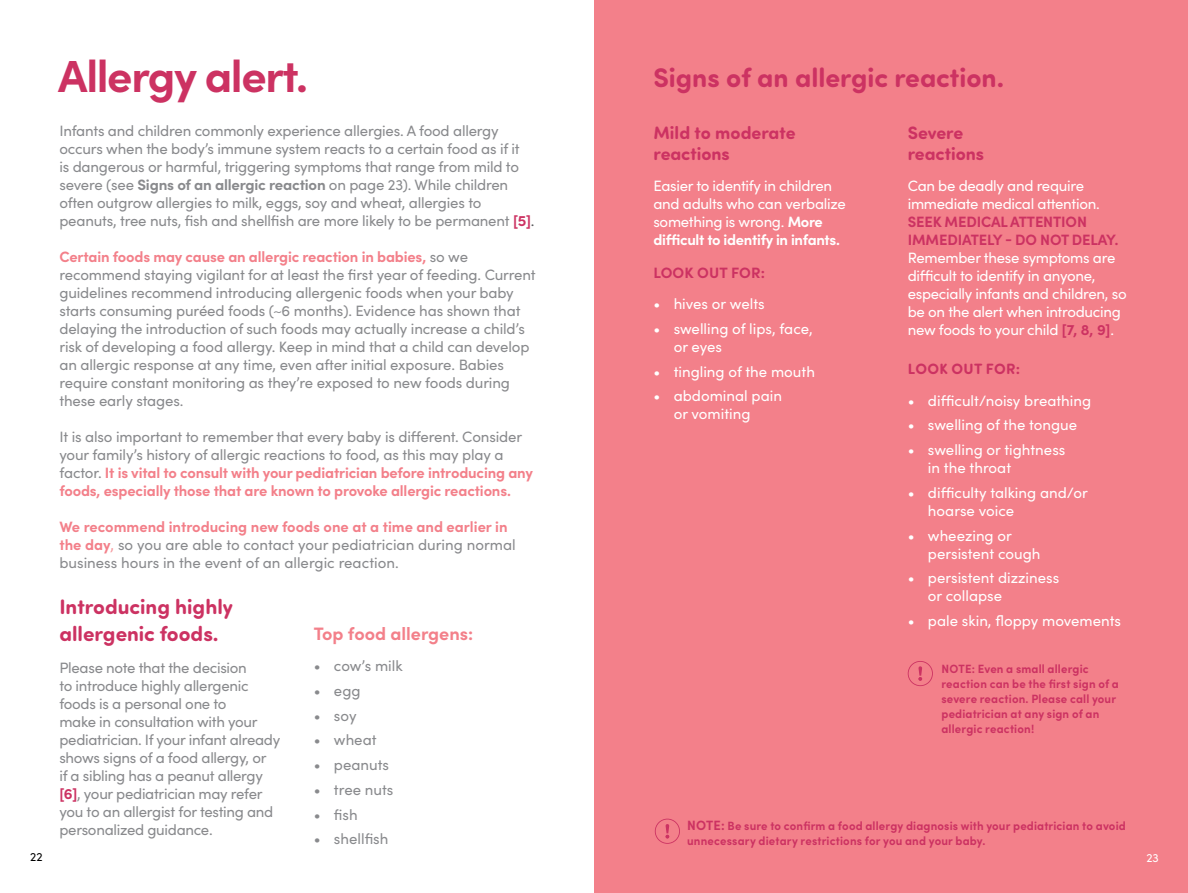
<style>
.page{position:relative;width:1188px;height:893px;background:#fff}
.page>*{position:absolute;margin:0;border:0;box-sizing:border-box;transform-origin:0 0}
.t1{font:700 45px "Sofia Pro";letter-spacing:-.03em;color:#cc3262}
.t2{font:700 27px "Sofia Pro Soft";color:#cc3262}
.t3{font:700 21px/27px "Sofia Pro Soft";color:#cc3262}
.t4{font:700 18px/21px "Sofia Pro Soft";color:#cc3262}
.t5{font:700 18px "Sofia Pro";color:#f3808a}
.t6{font:15px/18px "Sofia Pro";letter-spacing:-.015em;color:#898a8d}
.t7{font:15px/18px "Sofia Pro";letter-spacing:-.01em;color:#fff}
.t8{font:700 15px/18px "Sofia Pro";letter-spacing:-.01em;color:#cc3262}
.t9{font:700 15px "Sofia Pro";letter-spacing:.01em;color:#cc3262}
.t10{font:700 15px "Sofia Pro Soft";letter-spacing:.02em;color:#cc3262}
.t11{font:700 12px/15px "Sofia Pro";letter-spacing:.015em;color:#cc3262;scale:.95 1}
.t12{font:12px "Sofia Pro";color:#000}
.t13{font:12px "Sofia Pro";color:#fff}
.s1{font-weight:700}
.s2{font-weight:700;color:#cc3262}
.s3{color:#58595b}
.s4{font-weight:700;color:#f3808a}
.s5{font-family:"Young";font-size:11.25px}
.s6{color:#f6989d}
.s7{font-size:13.5px}
</style>
<div class="page">
<div style="left:594px;top:0;width:594px;height:893px;background:#f3808a"></div>
<svg style="left:908px;top:661px;width:25px;height:25px"></svg>
<svg style="left:655px;top:819px;width:25px;height:25px"></svg>
<h1 class="t1" style="left:58px;top:41px;width:251px">Allergy alert.</h1>
<p class="t6" style="left:59px;top:121px;width:477px">Infants and children commonly experience allergies. A food allergy occurs when the body’s immune system reacts to a certain food as if it<br>is dangerous or harmful, triggering symptoms that range from mild to severe (see <span class="s1">Signs of an allergic reaction</span> on page 23). While children often outgrow allergies to milk, eggs, soy and wheat, allergies to peanuts, tree nuts, fish and shellfish are more likely to be permanent <span class="s2">[5]</span><span class="s3">.</span></p>
<p class="t6" style="left:59px;top:247px;width:478px"><span class="s4">Certain foods may cause an allergic reaction in babies,</span> so we recommend staying vigilant for at least the first year of feeding. Current guidelines recommend introducing allergenic foods when your baby starts consuming puréed foods (<span class="s5">˜</span>6 months). Evidence has shown that delaying the introduction of such foods may actually increase a child’s risk of developing a food allergy. Keep in mind that a child can develop an allergic response at any time, even after initial exposure. Babies require constant monitoring as they’re exposed to new foods during these early stages.</p>
<p class="t6" style="left:59px;top:427px;width:475px">It is also important to remember that every baby is different. Consider your family’s history of allergic reactions to food, as this may play a factor. <span class="s4">It is vital to consult with your pediatrician before introducing any foods, especially those that are known to provoke allergic reactions.</span></p>
<p class="t6" style="left:59px;top:517px;width:458px"><span class="s4">We recommend introducing new foods one at a time and earlier in the day</span><span class="s6">,</span> so you are able to contact your pediatrician during normal business hours in the event of an allergic reaction.</p>
<h3 class="t3" style="left:59px;top:592px;width:175px">Introducing highly allergenic foods.</h3>
<p class="t6" style="left:59px;top:657px;width:222px">Please note that the decision<br>to introduce highly allergenic foods is a personal one to<br>make in consultation with your pediatrician. If your infant already shows signs of a food allergy, or<br>if a sibling has a peanut allergy <span class="s2">[6]</span>, your pediatrician may refer you to an allergist for testing and personalized guidance.</p>
<p class="t5" style="left:314px;top:619px;width:161px">Top food allergens:</p>
<p class="t6" style="left:314px;top:656px;width:90px">• cow’s milk</p>
<p class="t6" style="left:314px;top:681px;width:48px">• egg</p>
<p class="t6" style="left:314px;top:706px;width:44px">• soy</p>
<p class="t6" style="left:314px;top:730px;width:64px">• wheat</p>
<p class="t6" style="left:314px;top:755px;width:77px">• peanuts</p>
<p class="t6" style="left:314px;top:780px;width:81px">• tree nuts</p>
<p class="t6" style="left:314px;top:805px;width:46px">• fish</p>
<p class="t6" style="left:314px;top:829px;width:76px">• shellfish</p>
<h2 class="t2" style="left:653px;top:58px;width:352px">Signs of an allergic reaction.</h2>
<p class="t4" style="left:653px;top:121px;width:144px">Mild to moderate reactions</p>
<p class="t7" style="left:653px;top:176px;width:194px">Easier to identify in children and adults who can verbalize something is wrong. <span class="s1">More difficult to identify in infants.</span></p>
<p class="t9" style="left:653px;top:261px;width:113px">LOOK OUT FOR:</p>
<p class="t7" style="left:653px;top:294px;width:113px">• hives or welts</p>
<p class="t7" style="left:674px;top:319px;width:141px;text-indent:-20px">• swelling of lips, face, or eyes</p>
<p class="t7" style="left:653px;top:362px;width:163px">• tingling of the mouth</p>
<p class="t7" style="left:674px;top:386px;width:110px;text-indent:-20px">• abdominal pain or vomiting</p>
<p class="t4" style="left:908px;top:121px;width:78px">Severe reactions</p>
<p class="t7" style="left:908px;top:176px;width:193px">Can be deadly and require immediate medical attention.</p>
<p class="t8" style="left:908px;top:212px;width:212px">SEEK MEDICAL ATTENTION<br>IMMEDIATELY - DO NOT DELAY.</p>
<p class="t7" style="left:908px;top:248px;width:220px">Remember these symptoms are difficult to identify in anyone, especially infants and children, so be on the alert when introducing new foods to your child <span class="s2">[7, 8, 9]</span>.</p>
<p class="t10" style="left:908px;top:358px;width:114px">LOOK OUT FOR:</p>
<p class="t7" style="left:908px;top:391px;width:185px">• difficult/noisy breathing</p>
<p class="t7" style="left:908px;top:415px;width:171px">• swelling of the tongue</p>
<p class="t7" style="left:928px;top:440px;width:139px;text-indent:-20px">• swelling or tightness in the throat</p>
<p class="t7" style="left:928px;top:483px;width:161px;text-indent:-20px">• difficulty talking and/or hoarse voice</p>
<p class="t7" style="left:928px;top:526px;width:114px;text-indent:-20px">• wheezing or persistent cough</p>
<p class="t7" style="left:928px;top:568px;width:133px;text-indent:-20px">• persistent dizziness or collapse</p>
<p class="t7" style="left:908px;top:611px;width:215px">• pale skin, floppy movements</p>
<p class="t11" style="left:941px;top:660px;width:188px">NOTE: Even a small allergic reaction can be the first sign of a severe reaction. Please call your pediatrician at any sign of an allergic reaction!</p>
<p class="t11" style="left:687px;top:818px;width:463px"><span class="s7">NOTE:</span> Be sure to confirm a food allergy diagnosis with your pediatrician to avoid unnecessary dietary restrictions for you and your baby.</p>
<p class="t12" style="left:30px;top:848px;width:14px">22</p>
<p class="t13" style="left:1146px;top:849px;width:14px">23</p>
</div>
